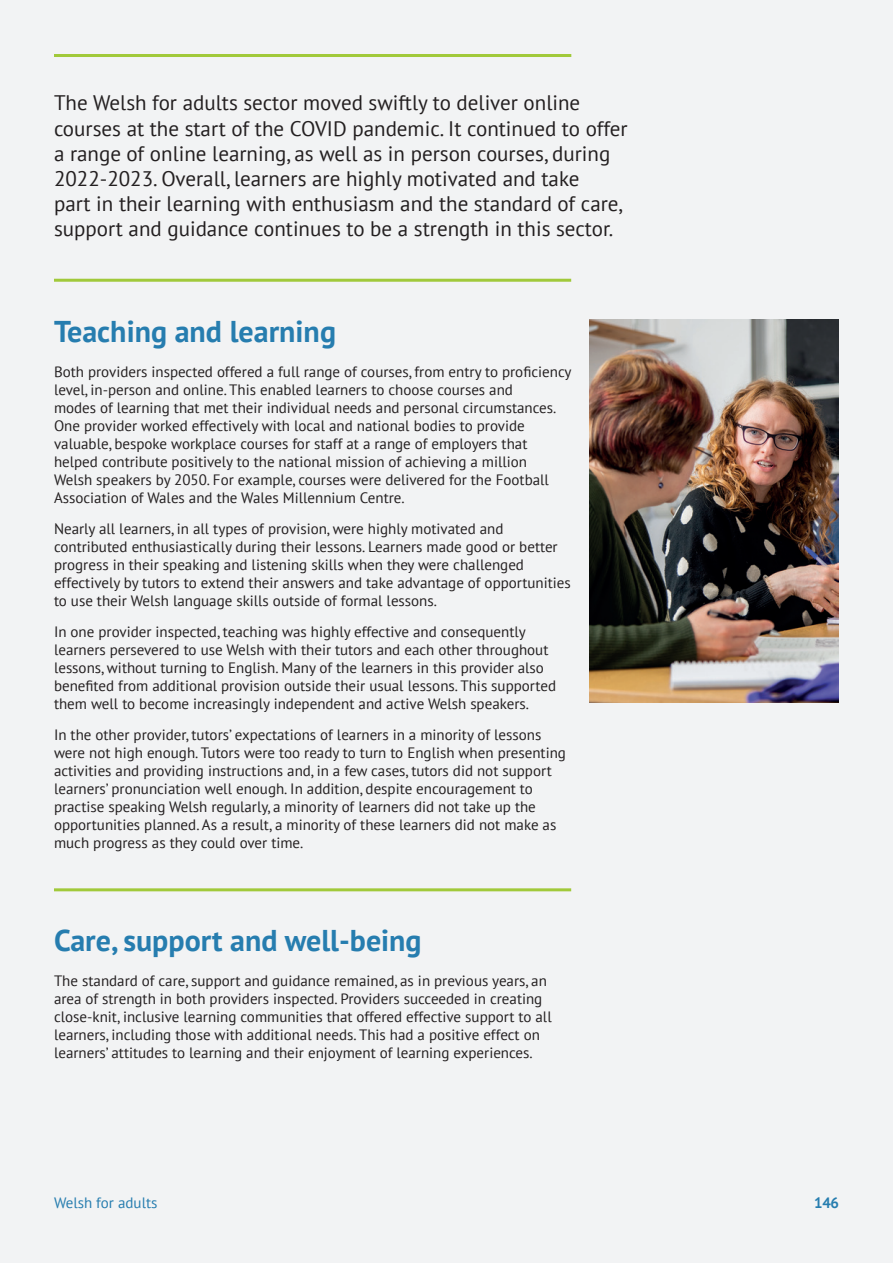
<style>
.page{position:relative;width:893px;height:1263px;background:#fff}
.page>*{position:absolute;margin:0;border:0;box-sizing:border-box;transform-origin:0 0}
.Heading_2{font:700 30px "PT Sans";color:#267daf}
.Big_Paragraph{font:21px/25.2px "PT Sans";color:#231f20}
.Paragraph{font:15px/18px "PT Sans";color:#231f20}
.Footer_Title{font:15px "PT Sans";color:#267daf}
.t1{font:700 15px "PT Sans";color:#267daf}
</style>
<div class="page">
<div style="left:1px;top:1px;width:892px;height:1262px;background:#f2f3f4"></div>
<hr style="left:54px;top:54px;width:517px;height:3px;background:#a1c93a">
<hr style="left:54px;top:279px;width:517px;height:3px;background:#a1c93a">
<hr style="left:54px;top:888px;width:517px;height:3px;background:#a1c93a">
<img style="left:589px;top:319px;width:250px;height:383px">
<p class="Big_Paragraph" style="left:54px;top:90px;width:575px">The Welsh for adults sector moved swiftly to deliver online courses at the start of the COVID pandemic. It continued to offer a range of online learning, as well as in person courses, during 2022-2023. Overall, learners are highly motivated and take<br>part in their learning with enthusiasm and the standard of care, support and guidance continues to be a strength in this sector.</p>
<p class="Heading_2" style="left:54px;top:312px;width:284px">Teaching and learning</p>
<p class="Paragraph" style="left:54px;top:363px;width:519px">Both providers inspected offered a full range of courses, from entry to proficiency level, in-person and online. This enabled learners to choose courses and<br>modes of learning that met their individual needs and personal circumstances.<br>One provider worked effectively with local and national bodies to provide valuable, bespoke workplace courses for staff at a range of employers that helped contribute positively to the national mission of achieving a million<br>Welsh speakers by 2050. For example, courses were delivered for the Football Association of Wales and the Wales Millennium Centre.</p>
<p class="Paragraph" style="left:54px;top:520px;width:518px">Nearly all learners, in all types of provision, were highly motivated and contributed enthusiastically during their lessons. Learners made good or better progress in their speaking and listening skills when they were challenged effectively by tutors to extend their answers and take advantage of opportunities to use their Welsh language skills outside of formal lessons.</p>
<p class="Paragraph" style="left:54px;top:622px;width:504px">In one provider inspected, teaching was highly effective and consequently learners persevered to use Welsh with their tutors and each other throughout lessons, without turning to English. Many of the learners in this provider also benefited from additional provision outside their usual lessons. This supported them well to become increasingly independent and active Welsh speakers.</p>
<p class="Paragraph" style="left:54px;top:725px;width:513px">In the other provider, tutors’ expectations of learners in a minority of lessons were not high enough. Tutors were too ready to turn to English when presenting activities and providing instructions and, in a few cases, tutors did not support learners’ pronunciation well enough. In addition, despite encouragement to practise speaking Welsh regularly, a minority of learners did not take up the opportunities planned. As a result, a minority of these learners did not make as much progress as they could over time.</p>
<p class="Heading_2" style="left:54px;top:921px;width:369px">Care, support and well-being</p>
<p class="Paragraph" style="left:54px;top:972px;width:499px">The standard of care, support and guidance remained, as in previous years, an area of strength in both providers inspected. Providers succeeded in creating close-knit, inclusive learning communities that offered effective support to all learners, including those with additional needs. This had a positive effect on learners’ attitudes to learning and their enjoyment of learning experiences.</p>
<p class="Footer_Title" style="left:54px;top:1193px;width:105px">Welsh for adults</p>
<p class="t1" style="left:814px;top:1193px;width:26px">146</p>
</div>
